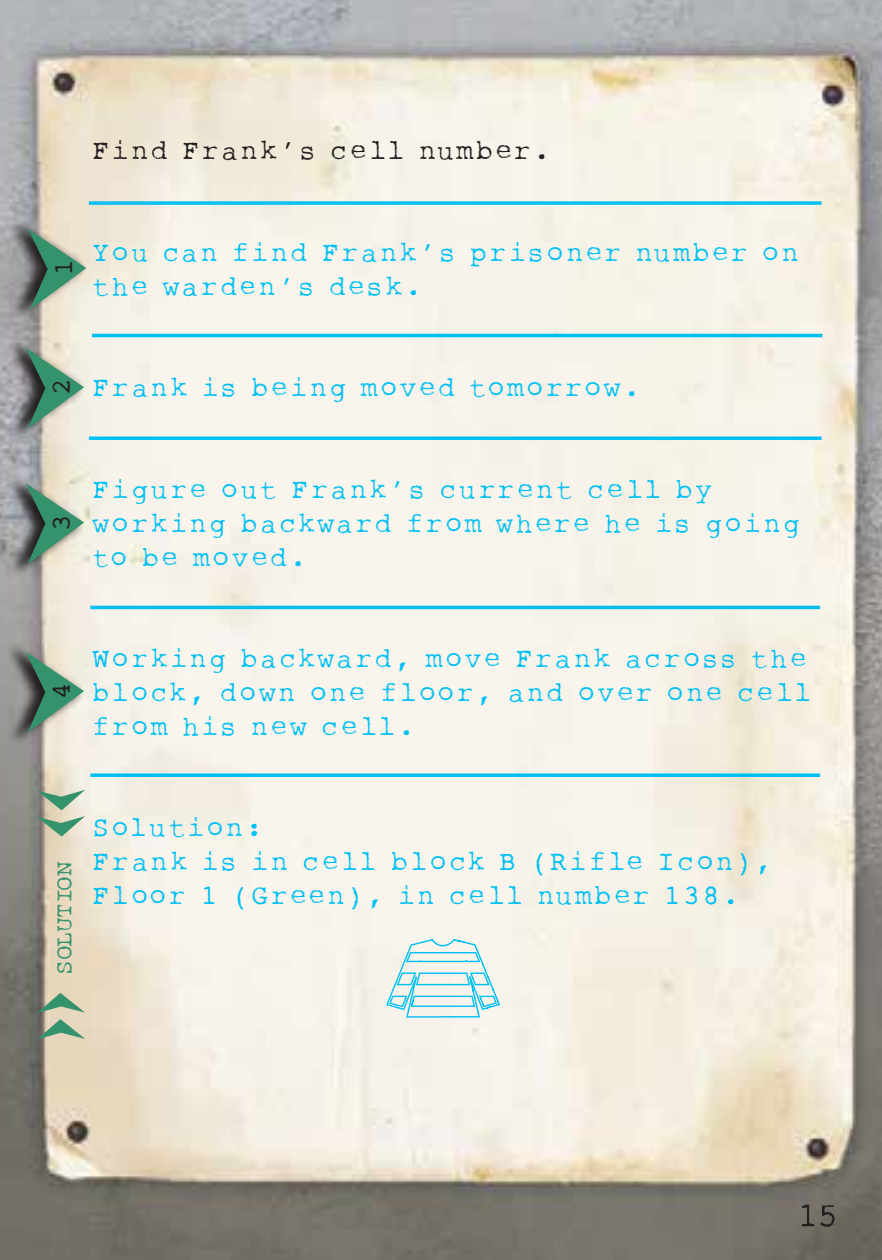
<style>
.page{position:relative;width:882px;height:1260px;background:#fff}
.page>*{position:absolute;margin:0;border:0;box-sizing:border-box;transform-origin:0 0}
.t1{font:28px/33.9px "Rough Typewriter";letter-spacing:.1em;color:#00c0f3}
.t2{font:28px "Rough Typewriter";letter-spacing:.1em;color:#231f20}
.t3{font:27.3px "Rough Typewriter";color:#231f20}
.t4{font:23.8px "Rough Typewriter";color:#34936d}
</style>
<div class="page">
<img style="left:0;top:0;width:882px;height:1260px">
<hr style="left:92px;top:334px;width:730px;height:3px;background:#00c0f3">
<svg style="left:206px;top:201px;width:616px;height:4px;background:#1ec5f1"></svg>
<hr style="left:89px;top:437px;width:733px;height:3px;background:#00c0f3">
<hr style="left:90px;top:606px;width:730px;height:3px;background:#00c0f3">
<svg style="left:204px;top:773px;width:616px;height:4px;background:#1ec5f1"></svg>
<img style="left:0;top:695px;width:204px;height:169px">
<svg style="left:26px;top:695px;width:58px;height:38px;background:#93aa99"></svg>
<img style="left:0;top:439px;width:204px;height:256px">
<svg style="left:26px;top:483px;width:58px;height:81px;background:#8ca894"></svg>
<img style="left:0;top:98px;width:206px;height:341px">
<svg style="left:28px;top:229px;width:58px;height:80px;background:#8ca792"></svg>
<svg style="left:37px;top:993px;width:48px;height:20px"></svg>
<svg style="left:37px;top:1019px;width:48px;height:21px"></svg>
<svg style="left:37px;top:816px;width:48px;height:21px"></svg>
<svg style="left:37px;top:790px;width:48px;height:20px"></svg>
<svg style="left:802px;top:1204px;width:12px;height:22px"></svg>
<svg style="left:820px;top:1205px;width:15px;height:22px"></svg>
<svg style="left:385px;top:936px;width:116px;height:89px;background:#d3ecec"></svg>
<p class="t2" style="left:93px;top:135px;width:459px">Find Frank’s cell number.</p>
<p class="t3" style="left:48px;top:276px;width:18px;rotate:-90deg">1</p>
<p class="t1" style="left:93px;top:237px;width:707px">You can find Frank’s prisoner number on the warden’s desk.</p>
<p class="t3" style="left:46px;top:395px;width:18px;rotate:-90deg">2</p>
<p class="t1" style="left:93px;top:373px;width:549px">Frank is being moved tomorrow.</p>
<p class="t3" style="left:46px;top:531px;width:18px;rotate:-90deg">3</p>
<p class="t1" style="left:93px;top:474px;width:709px">Figure out Frank’s current cell by working backward from where he is going to be moved.</p>
<p class="t3" style="left:46px;top:699px;width:18px;rotate:-90deg">4</p>
<p class="t1" style="left:93px;top:644px;width:720px">Working backward, move Frank across the block, down one floor, and over one cell from his new cell.</p>
<p class="t4" style="left:51px;top:975px;width:115px;rotate:-90deg">SOLUTION</p>
<p class="t1" style="left:93px;top:813px;width:681px">Solution:<br>Frank is in cell block B (Rifle Icon),<br>Floor 1 (Green), in cell number 138.</p>
</div>
